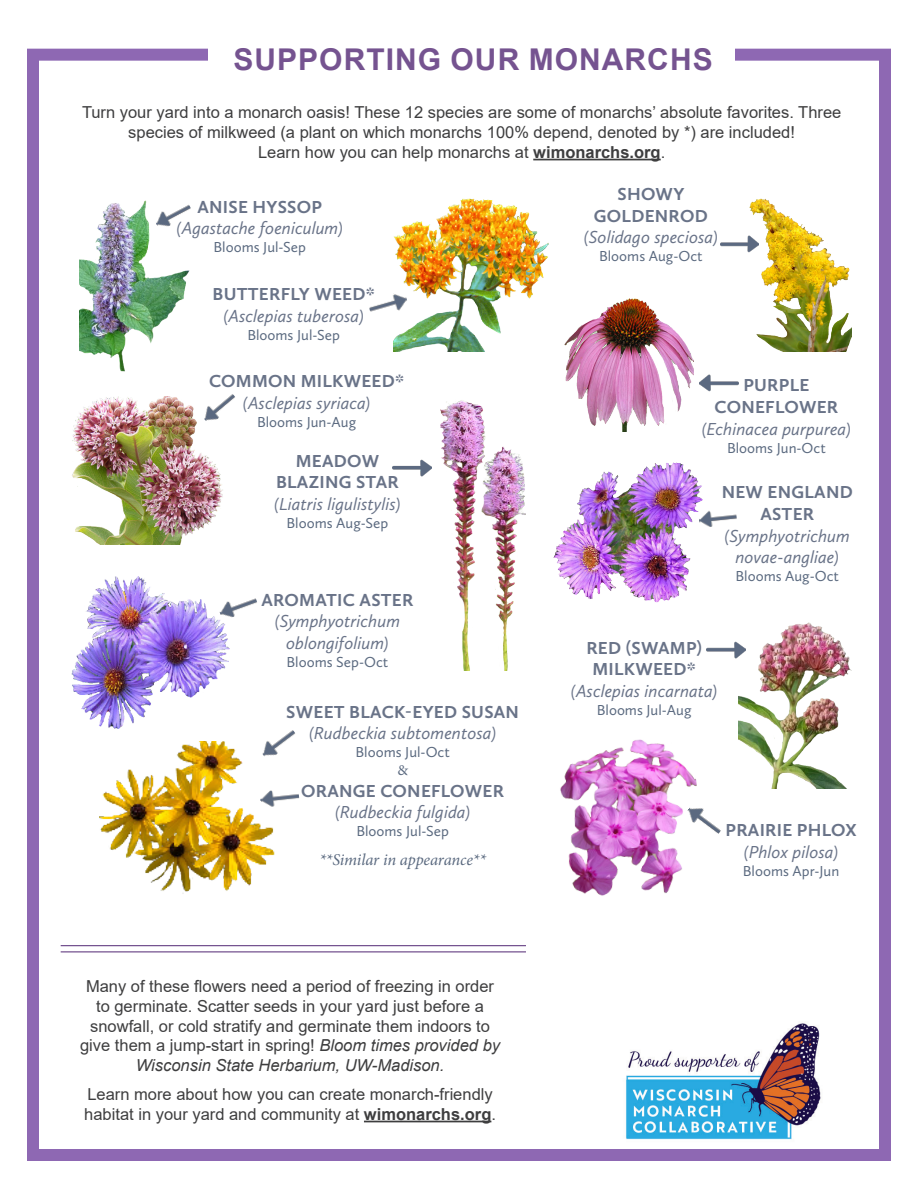
<style>
.page{position:relative;width:918px;height:1188px;background:#fff}
.page>*{position:absolute;margin:0;border:0;box-sizing:border-box;transform-origin:0 0}
.t1{font:700 30px "Arial";letter-spacing:.035em;color:#755390}
.Subhead{font:italic 18px/21.6px "Calluna Sans";color:#697388;text-align:center}
.Subhead-2{font:16.5px/19.8px "Arial";color:#3e3e3f;text-align:center}
.t2{font:italic 16.5px "Minion Pro";letter-spacing:-.01em;color:#5b6a80}
.Subhead-3{font:15px "Calluna Sans";color:#5b6a80}
.t3{font:15px "Minion Pro";color:#5b6a80}
.s1{font-weight:700}
.s2{font-weight:700;font-style:normal}
.s3{font-style:italic}
</style>
<div class="page">
<img style="left:626px;top:1023px;width:195px;height:117px">
<div style="left:27px;top:49px;width:864px;height:1112px;border:12px solid #8e68b3"></div>
<div style="left:209px;top:27px;width:526px;height:67px;background:#fff"></div>
<hr style="left:533px;top:159px;width:128px;height:1px;background:#3e3e3f">
<img style="left:80px;top:200px;width:110px;height:172px">
<img style="left:394px;top:198px;width:155px;height:153px">
<img style="left:369px;top:290px;width:41px;height:30px">
<img style="left:72px;top:396px;width:151px;height:148px">
<img style="left:198px;top:394px;width:37px;height:32px">
<img style="left:71px;top:577px;width:159px;height:152px">
<img style="left:440px;top:400px;width:86px;height:271px">
<img style="left:392px;top:459px;width:40px;height:18px">
<img style="left:560px;top:739px;width:137px;height:157px">
<img style="left:683px;top:800px;width:38px;height:39px">
<img style="left:553px;top:462px;width:150px;height:141px">
<img style="left:738px;top:622px;width:114px;height:166px">
<img style="left:707px;top:640px;width:39px;height:20px">
<img style="left:698px;top:505px;width:39px;height:23px">
<img style="left:720px;top:235px;width:29px;height:18px">
<img style="left:749px;top:198px;width:102px;height:153px">
<img style="left:564px;top:298px;width:130px;height:134px">
<img style="left:699px;top:374px;width:39px;height:18px">
<img style="left:99px;top:742px;width:176px;height:152px">
<img style="left:256px;top:730px;width:39px;height:31px">
<hr style="left:364px;top:1121px;width:127px;height:1px;background:#3e3e3f">
<hr style="left:61px;top:945px;width:465px;height:1px;background:#755390">
<hr style="left:61px;top:951px;width:465px;height:2px;background:#755390">
<img style="left:216px;top:589px;width:41px;height:32px">
<img style="left:259px;top:785px;width:41px;height:23px">
<img style="left:151px;top:200px;width:40px;height:31px">
<p class="t1" style="left:233px;top:39px;width:481px">SUPPORTING OUR MONARCHS</p>
<p class="Subhead-2" style="left:82px;top:102px;width:761px">Turn your yard into a monarch oasis! These 12 species are some of monarchs’ absolute favorites. Three species of milkweed (a plant on which monarchs 100% depend, denoted by *) are included!<br>Learn how you can help monarchs at <span class="s1">wimonarchs.org</span>.</p>
<p class="Subhead" style="left:177px;top:196px;width:168px"><span class="s2">ANISE HYSSOP </span>(Agastache foeniculum)</p>
<p class="Subhead-3" style="left:214px;top:238px;width:94px">Blooms Jul-Sep</p>
<p class="Subhead" style="left:584px;top:183px;width:135px"><span class="s2">SHOWY<br>GOLDENROD </span>(Solidago speciosa)</p>
<p class="Subhead-3" style="left:599px;top:247px;width:105px">Blooms Aug-Oct</p>
<p class="Subhead" style="left:213px;top:283px;width:164px"><span class="s2">BUTTERFLY WEED* </span>(Asclepias tuberosa)</p>
<p class="Subhead-3" style="left:247px;top:326px;width:94px">Blooms Jul-Sep</p>
<p class="Subhead" style="left:209px;top:370px;width:197px"><span class="s2">COMMON MILKWEED* </span>(Asclepias syriaca)</p>
<p class="Subhead-3" style="left:257px;top:413px;width:101px">Blooms Jun-Aug</p>
<p class="Subhead" style="left:274px;top:450px;width:128px"><span class="s2">MEADOW<br>BLAZING STAR </span>(Liatris ligulistylis)</p>
<p class="Subhead-3" style="left:287px;top:514px;width:103px">Blooms Aug-Sep</p>
<p class="Subhead" style="left:261px;top:589px;width:154px"><span class="s2">AROMATIC ASTER </span>(Symphyotrichum oblongifolium)</p>
<p class="Subhead-3" style="left:287px;top:653px;width:103px">Blooms Sep-Oct</p>
<p class="Subhead" style="left:286px;top:701px;width:234px"><span class="s2">SWEET BLACK-EYED SUSAN </span>(Rudbeckia subtomentosa)</p>
<p class="Subhead-3" style="left:356px;top:743px;width:96px">Blooms Jul-Oct</p>
<p class="t3" style="left:397px;top:760px;width:12px">&amp;</p>
<p class="Subhead" style="left:301px;top:780px;width:204px"><span class="s2">ORANGE CONEFLOWER </span>(Rudbeckia fulgida)</p>
<p class="Subhead-3" style="left:356px;top:822px;width:94px">Blooms Jul-Sep</p>
<p class="t2" style="left:320px;top:849px;width:168px">**Similar in appearance**</p>
<p class="Subhead-2" style="left:80px;top:976px;width:421px">Many of these flowers need a period of freezing in order to germinate. Scatter seeds in your yard just before a snowfall, or cold stratify and germinate them indoors to give them a jump-start in spring! <span class="s3">Bloom times provided by Wisconsin State Herbarium, UW-Madison.</span></p>
<p class="Subhead-2" style="left:84px;top:1084px;width:413px;text-align:left">Learn more about how you can create monarch-friendly habitat in your yard and community at <span class="s1">wimonarchs.org</span>.</p>
<p class="Subhead" style="left:702px;top:374px;width:151px"><span class="s2">PURPLE<br>CONEFLOWER </span>(Echinacea purpurea)</p>
<p class="Subhead-3" style="left:727px;top:438px;width:100px">Blooms Jun-Oct</p>
<p class="Subhead" style="left:722px;top:481px;width:133px"><span class="s2">NEW ENGLAND<br>ASTER </span>(Symphyotrichum novae-angliae)</p>
<p class="Subhead-3" style="left:736px;top:567px;width:105px">Blooms Aug-Oct</p>
<p class="Subhead" style="left:571px;top:637px;width:148px"><span class="s2">RED (SWAMP)<br>MILKWEED* </span>(Asclepias incarnata)</p>
<p class="Subhead-3" style="left:597px;top:701px;width:96px">Blooms Jul-Aug</p>
<p class="Subhead" style="left:726px;top:819px;width:133px"><span class="s2">PRAIRIE PHLOX </span>(Phlox pilosa)</p>
<p class="Subhead-3" style="left:743px;top:861px;width:98px">Blooms Apr-Jun</p>
</div>
